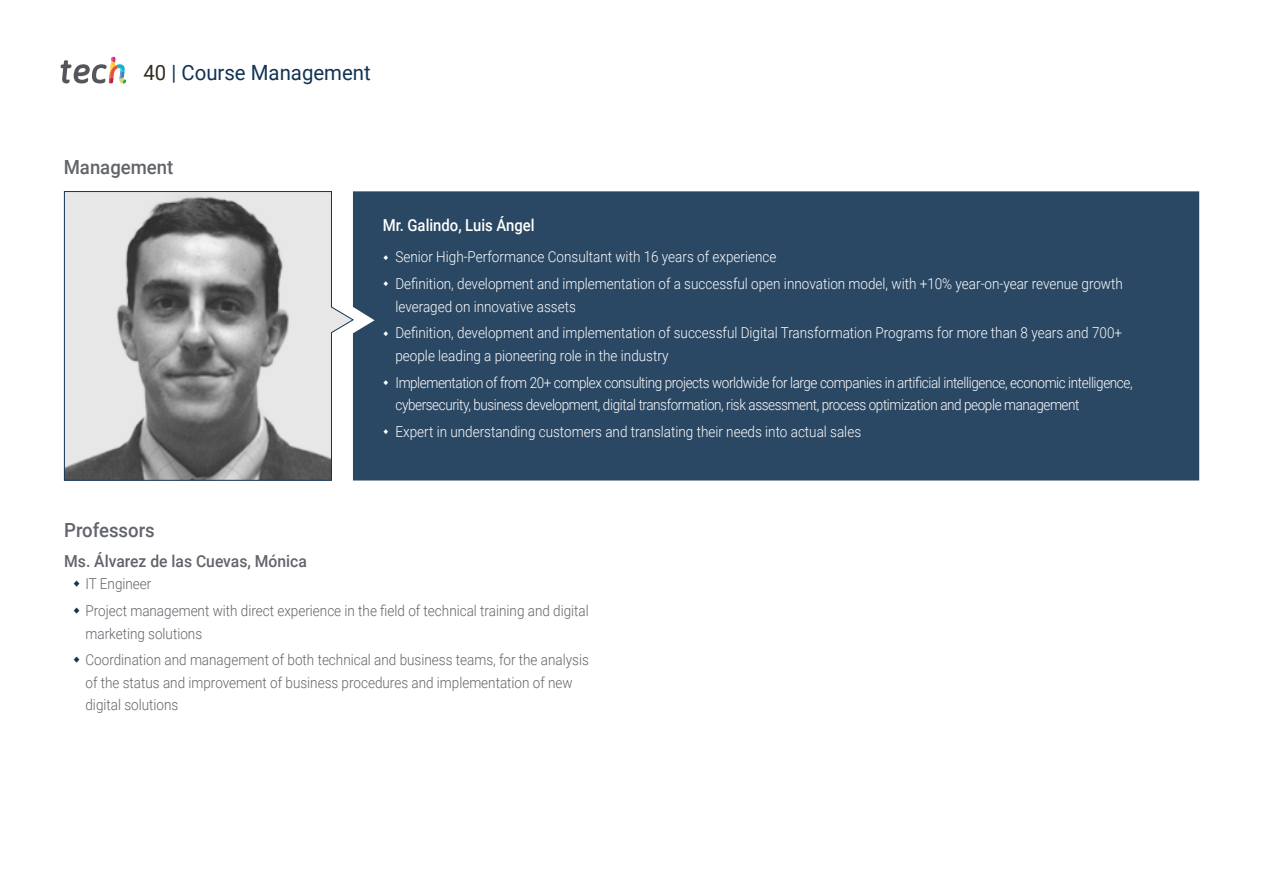
<style>
.page{position:relative;width:1263px;height:893px;background:#fff}
.page>*{position:absolute;margin:0;border:0;box-sizing:border-box;transform-origin:0 0}
.t1{font:21px "Roboto";color:#123352}
.t2{font:500 19.5px "Roboto";color:#61646a;scale:.95 1}
.t3{font:500 16.5px "Roboto";color:#61646a;scale:.95 1}
.t4{font:500 16.5px "Roboto";color:#fff;scale:.9 1}
.t5{font:300 15px/26.7px "Roboto";letter-spacing:-.03em;color:#fff;scale:.9 1}
.t6{font:300 15px/26.7px "Roboto";color:#fff;scale:.9 1}
.t7{font:300 15px/26.7px "Roboto";color:#61646a;scale:.9 1}
.s1{color:#312e20}
</style>
<div class="page">
<svg style="left:61px;top:57px;width:65px;height:27px"></svg>
<div style="left:354px;top:191px;width:845px;height:289px;background:#2a4763"></div>
<svg style="left:64px;top:191px;width:290px;height:290px;background:#adaeae"></svg>
<svg style="left:384px;top:255px;width:4px;height:5px"></svg>
<svg style="left:384px;top:281px;width:4px;height:5px"></svg>
<svg style="left:384px;top:331px;width:4px;height:5px"></svg>
<svg style="left:384px;top:380px;width:4px;height:5px"></svg>
<svg style="left:384px;top:429px;width:4px;height:5px"></svg>
<h1 class="t1" style="left:144px;top:57px;width:229px"><span class="s1">40</span> | Course Management</h1>
<h2 class="t2" style="left:64px;top:154px;width:117px">Management</h2>
<h2 class="t2" style="left:64px;top:517px;width:97px">Professors</h2>
<p class="t4" style="left:383px;top:213px;width:170px">Mr. Galindo, Luis Ángel</p>
<p class="t6" style="left:395px;top:243px;width:810px">Senior High-Performance Consultant with 16 years of experience<br>Definition, development and implementation of a successful open innovation model, with +10% year-on-year revenue growth</p>
<p class="t6" style="left:395px;top:292px;width:809px">leveraged on innovative assets<br>Definition, development and implementation of successful Digital Transformation Programs for more than 8 years and 700+</p>
<p class="t5" style="left:395px;top:341px;width:820px">people leading a pioneering role in the industry<br>Implementation of from 20+ complex consulting projects worldwide for large companies in artificial intelligence, economic intelligence,</p>
<p class="t5" style="left:395px;top:391px;width:761px">cybersecurity, business development, digital transformation, risk assessment, process optimization and people management<br>Expert in understanding customers and translating their needs into actual sales</p>
<p class="t3" style="left:64px;top:550px;width:257px">Ms. Álvarez de las Cuevas, Mónica</p>
<p class="t7" style="left:85px;top:570px;width:561px">IT Engineer<br>Project management with direct experience in the field of technical training and digital</p>
<p class="t7" style="left:85px;top:619px;width:561px">marketing solutions<br>Coordination and management of both technical and business teams, for the analysis</p>
<p class="t7" style="left:85px;top:671px;width:543px;line-height:22.5px">of the status and improvement of business procedures and implementation of new digital solutions</p>
</div>
